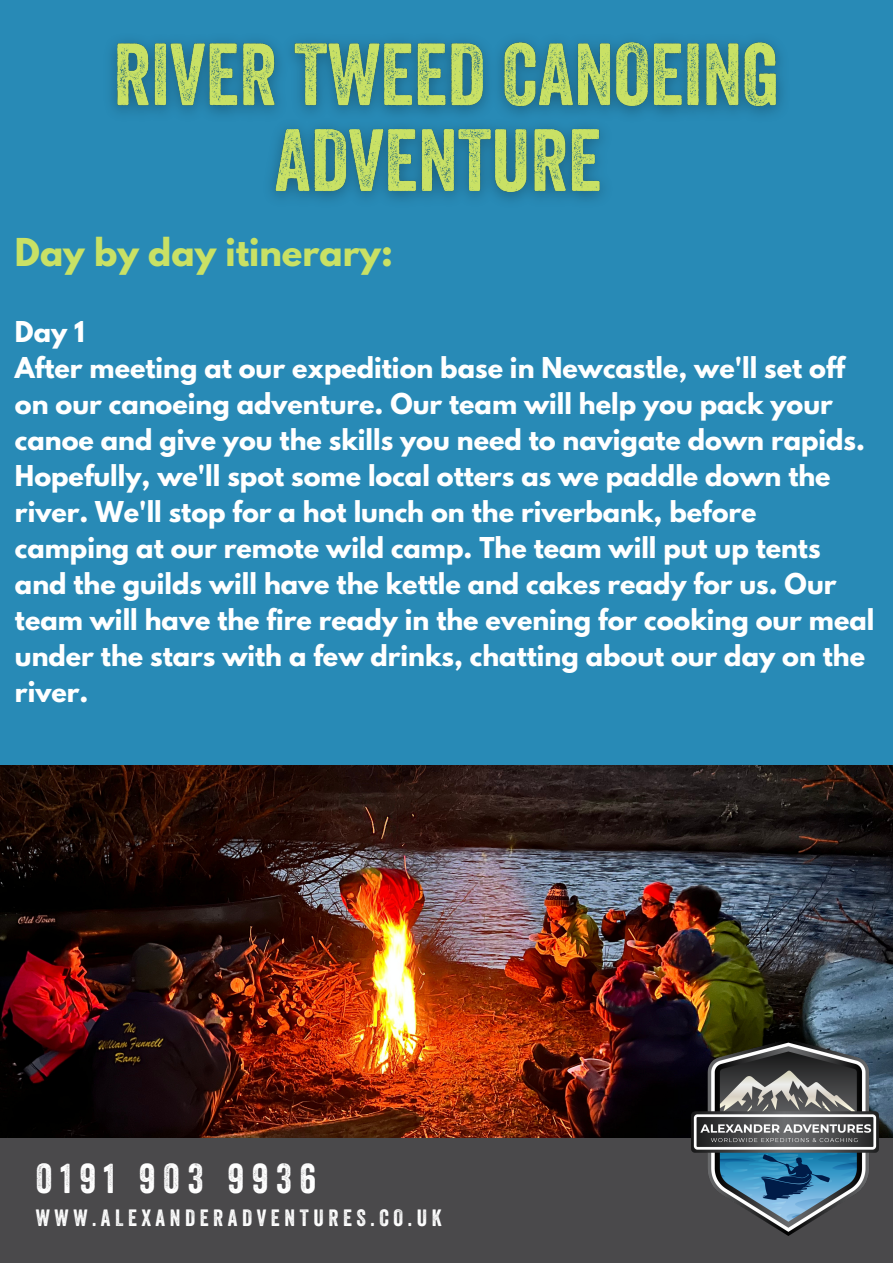
<style>
.page{position:relative;width:893px;height:1264px;background:#fff}
.page>*{position:absolute;margin:0;border:0;box-sizing:border-box;transform-origin:0 0}
.t1{font:40.5px "Veneer";letter-spacing:.2em;color:#fff}
.t2{font:700 34.05px "League Spartan";color:#c9e165}
.t3{font:700 25.5px/36px "League Spartan";color:#fff}
.t4{font:22.8px "Veneer";letter-spacing:.2em;color:#fff}
</style>
<div class="page">
<div style="left:0;top:0;width:892px;height:1183px;background:#288ab6"></div>
<div style="left:0;top:1137px;width:892px;height:125px;background:#4a494b"></div>
<img style="left:0;top:765px;width:892px;height:372px">
<img style="left:691px;top:1039px;width:187px;height:196px">
<img style="left:111px;top:41px;width:671px;height:159px">
<p class="t2" style="left:15px;top:236px;width:379px">Day by day itinerary:</p>
<p class="t3" style="left:15px;top:317px;width:71px">Day 1</p>
<p class="t3" style="left:15px;top:353px;width:860px">After meeting at our expedition base in Newcastle, we'll set off on our canoeing adventure. Our team will help you pack your canoe and give you the skills you need to navigate down rapids.<br>Hopefully, we'll spot some local otters as we paddle down the river. We'll stop for a hot lunch on the riverbank, before camping at our remote wild camp. The team will put up tents and the guilds will have the kettle and cakes ready for us. Our team will have the fire ready in the evening for cooking our meal under the stars with a few drinks, chatting about our day on the river.</p>
<p class="t1" style="left:36px;top:1163px;width:282px">0191 903 9936</p>
<p class="t4" style="left:36px;top:1208px;width:407px">WWW.ALEXANDERADVENTURES.CO.UK</p>
</div>
